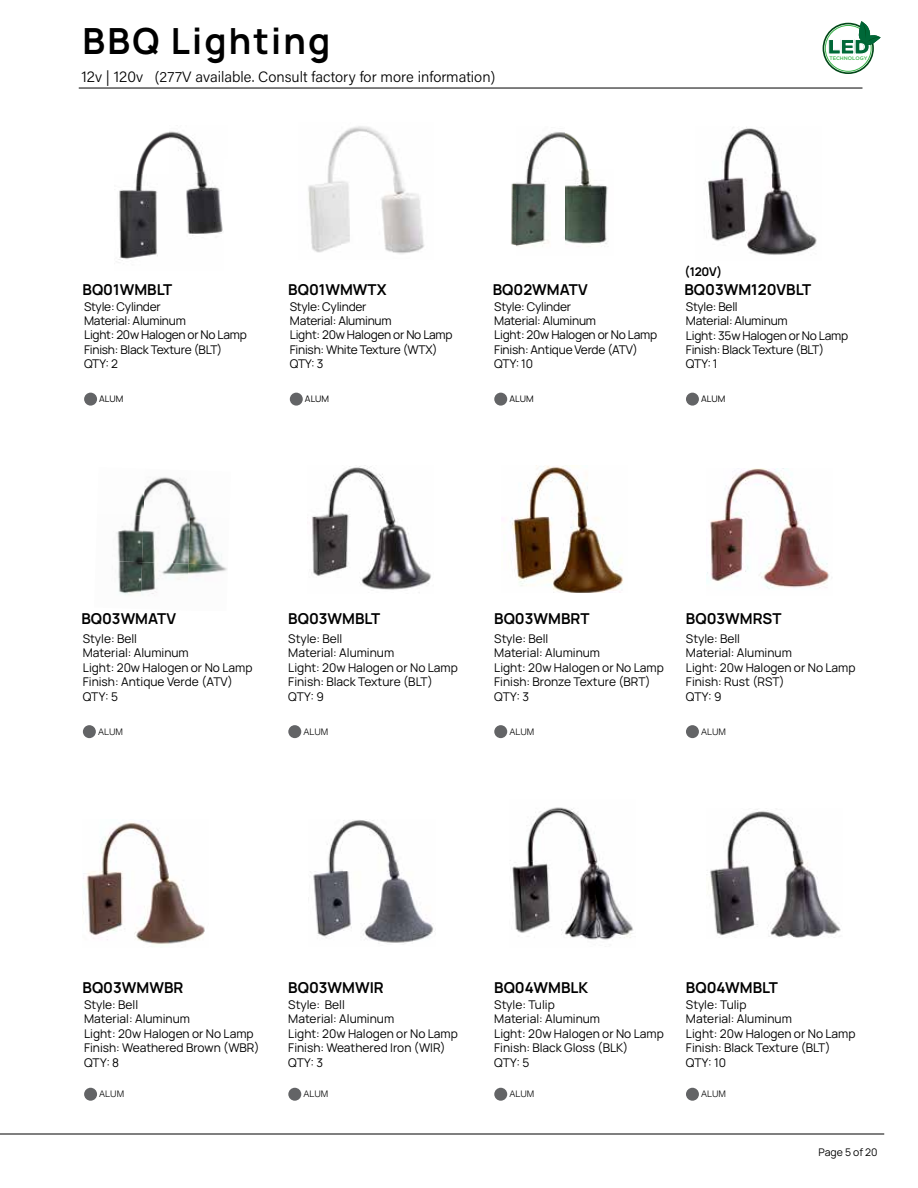
<style>
.page{position:relative;width:918px;height:1188px;background:#fff}
.page>*{position:absolute;margin:0;border:0;box-sizing:border-box;transform-origin:0 0}
.t1{font:700 36px "Manrope";letter-spacing:.06em;color:#000}
.t2{font:900 20.7px "Gotham";color:#006838}
.t3{font:700 15px "Manrope";color:#000}
.t4{font:15px "Acumin Variable Concept";color:#000}
.t5{font:12px/14.4px "Manrope";color:#000}
.t6{font:12px/14.4px "Manrope";letter-spacing:-.02em;color:#000}
.t7{font:700 12px "Manrope";color:#000}
.t8{font:10.5px "Manrope";color:#000}
.t9{font:300 9px "Helvetica";color:#000}
.t10{font:9px "Manrope";color:#000}
.t11{font:500 5.1px "Gotham";color:#39b54a}
</style>
<div class="page">
<hr style="left:0;top:1134px;width:884px;height:1px;background:#000">
<hr style="left:79px;top:88px;width:783px;height:1px;background:#000">
<svg style="left:822px;top:22px;width:53px;height:53px"></svg>
<svg style="left:823px;top:24px;width:50px;height:49px"></svg>
<div style="left:823px;top:23px;width:51px;height:51px;border:2px solid #004817;border-radius:50%"></div>
<div style="left:825px;top:25px;width:46px;height:47px;border:1px solid #39b54a;border-radius:50%"></div>
<svg style="left:828px;top:21px;width:53px;height:34px"></svg>
<img style="left:526px;top:132px;width:62px;height:37px">
<img style="left:511px;top:169px;width:97px;height:78px">
<img style="left:137px;top:131px;width:69px;height:43px">
<img style="left:119px;top:174px;width:103px;height:49px">
<img style="left:118px;top:223px;width:105px;height:38px">
<img style="left:308px;top:126px;width:117px;height:128px">
<img style="left:707px;top:127px;width:110px;height:128px">
<div style="left:84px;top:393px;width:13px;height:13px;background:#636466;border-radius:50%"></div>
<div style="left:686px;top:393px;width:13px;height:13px;background:#636466;border-radius:50%"></div>
<div style="left:290px;top:393px;width:13px;height:13px;background:#636466;border-radius:50%"></div>
<div style="left:494px;top:393px;width:13px;height:13px;background:#636466;border-radius:50%"></div>
<img style="left:135px;top:494px;width:9px;height:20px">
<img style="left:144px;top:477px;width:46px;height:38px">
<img style="left:190px;top:499px;width:6px;height:18px">
<img style="left:116px;top:514px;width:26px;height:47px">
<img style="left:142px;top:515px;width:48px;height:47px">
<img style="left:187px;top:517px;width:40px;height:59px">
<img style="left:118px;top:561px;width:24px;height:34px">
<img style="left:140px;top:562px;width:48px;height:33px">
<img style="left:501px;top:465px;width:122px;height:128px">
<img style="left:707px;top:468px;width:122px;height:121px">
<img style="left:312px;top:466px;width:119px;height:127px">
<div style="left:83px;top:725px;width:13px;height:13px;background:#636466;border-radius:50%"></div>
<div style="left:494px;top:725px;width:13px;height:13px;background:#636466;border-radius:50%"></div>
<div style="left:686px;top:725px;width:13px;height:13px;background:#636466;border-radius:50%"></div>
<div style="left:288px;top:725px;width:13px;height:13px;background:#636466;border-radius:50%"></div>
<img style="left:310px;top:820px;width:124px;height:123px">
<img style="left:512px;top:807px;width:121px;height:133px">
<img style="left:708px;top:809px;width:133px;height:129px">
<img style="left:83px;top:822px;width:122px;height:123px">
<div style="left:288px;top:1088px;width:13px;height:13px;background:#636466;border-radius:50%"></div>
<div style="left:494px;top:1088px;width:13px;height:13px;background:#636466;border-radius:50%"></div>
<div style="left:84px;top:1088px;width:13px;height:13px;background:#636466;border-radius:50%"></div>
<div style="left:686px;top:1088px;width:13px;height:13px;background:#636466;border-radius:50%"></div>
<h1 class="t1" style="left:83px;top:19px;width:249px">BBQ Lighting</h1>
<p class="t4" style="left:81px;top:67px;width:415px">12v | 120v (277V available. Consult factory for more information)</p>
<p class="t7" style="left:684px;top:264px;width:39px">(120V)</p>
<h2 class="t2" style="left:828px;top:32px;width:43px">LED</h2>
<p class="t11" style="left:829px;top:54px;width:39px">TECHNOLOGY</p>
<p class="t3" style="left:83px;top:280px;width:91px">BQ01WMBLT</p>
<p class="t3" style="left:288px;top:280px;width:100px">BQ01WMWTX</p>
<p class="t3" style="left:493px;top:280px;width:96px">BQ02WMATV</p>
<p class="t3" style="left:684px;top:280px;width:128px">BQ03WM120VBLT</p>
<p class="t6" style="left:84px;top:299px;width:164px">Style: Cylinder<br>Material: Aluminum<br>Light: 20w Halogen or No Lamp<br>Finish: Black Texture (BLT)<br>QTY: 2</p>
<p class="t6" style="left:686px;top:299px;width:164px">Style: Bell<br>Material: Aluminum<br>Light: 35w Halogen or No Lamp<br>Finish: Black Texture (BLT)<br>QTY: 1</p>
<p class="t6" style="left:290px;top:299px;width:164px">Style: Cylinder<br>Material: Aluminum<br>Light: 20w Halogen or No Lamp<br>Finish: White Texture (WTX)<br>QTY: 3</p>
<p class="t6" style="left:494px;top:299px;width:164px">Style: Cylinder<br>Material: Aluminum<br>Light: 20w Halogen or No Lamp<br>Finish: Antique Verde (ATV)<br>QTY: 10</p>
<p class="t10" style="left:99px;top:393px;width:26px">ALUM</p>
<p class="t10" style="left:305px;top:394px;width:26px">ALUM</p>
<p class="t10" style="left:509px;top:394px;width:26px">ALUM</p>
<p class="t10" style="left:701px;top:394px;width:26px">ALUM</p>
<p class="t3" style="left:81px;top:610px;width:96px">BQ03WMATV</p>
<p class="t3" style="left:288px;top:610px;width:93px">BQ03WMBLT</p>
<p class="t3" style="left:494px;top:610px;width:97px">BQ03WMBRT</p>
<p class="t3" style="left:686px;top:610px;width:97px">BQ03WMRST</p>
<p class="t5" style="left:83px;top:632px;width:171px">Style: Bell<br>Material: Aluminum<br>Light: 20w Halogen or No Lamp<br>Finish: Antique Verde (ATV)<br>QTY: 5</p>
<p class="t5" style="left:494px;top:632px;width:171px">Style: Bell<br>Material: Aluminum<br>Light: 20w Halogen or No Lamp<br>Finish: Bronze Texture (BRT)<br>QTY: 3</p>
<p class="t5" style="left:686px;top:632px;width:171px">Style: Bell<br>Material: Aluminum<br>Light: 20w Halogen or No Lamp<br>Finish: Rust (RST)<br>QTY: 9</p>
<p class="t5" style="left:288px;top:632px;width:171px">Style: Bell<br>Material: Aluminum<br>Light: 20w Halogen or No Lamp<br>Finish: Black Texture (BLT)<br>QTY: 9</p>
<p class="t9" style="left:98px;top:724px;width:27px">ALUM</p>
<p class="t9" style="left:303px;top:724px;width:27px">ALUM</p>
<p class="t9" style="left:509px;top:724px;width:27px">ALUM</p>
<p class="t9" style="left:701px;top:724px;width:27px">ALUM</p>
<p class="t3" style="left:83px;top:978px;width:102px">BQ03WMWBR</p>
<p class="t3" style="left:288px;top:978px;width:97px">BQ03WMWIR</p>
<p class="t3" style="left:494px;top:978px;width:95px">BQ04WMBLK</p>
<p class="t3" style="left:686px;top:978px;width:93px">BQ04WMBLT</p>
<p class="t5" style="left:288px;top:998px;width:171px">Style: Bell<br>Material: Aluminum<br>Light: 20w Halogen or No Lamp<br>Finish: Weathered Iron (WIR)<br>QTY: 3</p>
<p class="t5" style="left:494px;top:998px;width:171px">Style: Tulip<br>Material: Aluminum<br>Light: 20w Halogen or No Lamp<br>Finish: Black Gloss (BLK)<br>QTY: 5</p>
<p class="t5" style="left:84px;top:998px;width:177px">Style: Bell<br>Material: Aluminum<br>Light: 20w Halogen or No Lamp<br>Finish: Weathered Brown (WBR)<br>QTY: 8</p>
<p class="t5" style="left:686px;top:998px;width:171px">Style: Tulip<br>Material: Aluminum<br>Light: 20w Halogen or No Lamp<br>Finish: Black Texture (BLT)<br>QTY: 10</p>
<p class="t9" style="left:99px;top:1087px;width:27px">ALUM</p>
<p class="t9" style="left:303px;top:1087px;width:27px">ALUM</p>
<p class="t9" style="left:509px;top:1087px;width:27px">ALUM</p>
<p class="t9" style="left:701px;top:1087px;width:27px">ALUM</p>
<p class="t8" style="left:819px;top:1145px;width:60px">Page 5 of 20</p>
</div>
